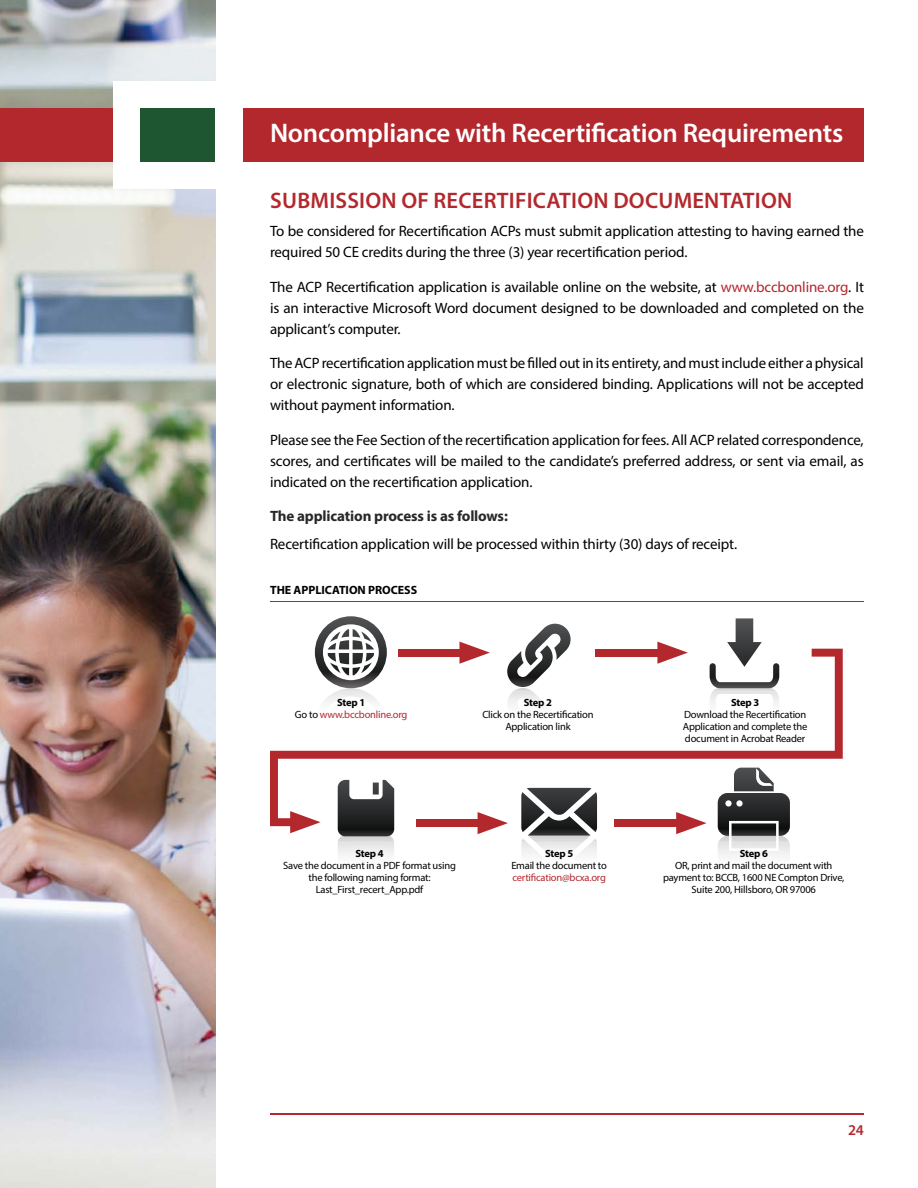
<style>
.page{position:relative;width:918px;height:1188px;background:#fff}
.page>*{position:absolute;margin:0;border:0;box-sizing:border-box;transform-origin:0 0}
.t1{font:600 27px "Myriad Pro";letter-spacing:-.01em;color:#fff}
.t2{font:600 22.5px "Myriad Pro";letter-spacing:.01em;color:#b3282d}
.t3{font:15px/21px "Myriad Pro";letter-spacing:-.01em;color:#000;text-align:justify}
.t4{font:700 15px "Myriad Pro";letter-spacing:-.01em;color:#292829}
.t5{font:600 15px "Myriad Pro";color:#b3282d}
.t6{font:700 12px "Myriad Pro";color:#000}
.t7{font:10.5px/12px "Myriad Pro";letter-spacing:-.02em;color:#000;text-align:center}
.t8{font:10.5px/12px "Myriad Pro";letter-spacing:-.02em;color:#b3282d;text-align:center}
.t9{font:700 10.5px "Myriad Pro";letter-spacing:-.025em;color:#000}
.s1{color:#b3282d}
.s2{font-weight:700;color:#000}
.s3{color:#000}
</style>
<div class="page">
<img style="left:0;top:0;width:216px;height:1188px">
<div style="left:0;top:108px;width:864px;height:54px;background:#b3282d"></div>
<div style="left:113px;top:81px;width:129px;height:108px;background:#fff"></div>
<div style="left:140px;top:108px;width:75px;height:54px;background:#1e5632"></div>
<hr style="left:270px;top:1114px;width:594px;height:1px;background:#b3282d">
<img style="left:315px;top:616px;width:72px;height:33px">
<img style="left:521px;top:826px;width:76px;height:17px">
<img style="left:725px;top:836px;width:64px;height:7px">
<img style="left:718px;top:826px;width:72px;height:10px">
<img style="left:338px;top:836px;width:56px;height:7px">
<img style="left:338px;top:826px;width:45px;height:10px">
<img style="left:525px;top:624px;width:46px;height:25px">
<img style="left:727px;top:618px;width:35px;height:31px">
<hr style="left:270px;top:601px;width:594px;height:1px;background:#b3282d">
<img style="left:521px;top:843px;width:76px;height:11px">
<img style="left:718px;top:843px;width:72px;height:12px">
<svg style="left:459px;top:642px;width:21px;height:7px"></svg>
<div style="left:416px;top:819px;width:74px;height:8px;background:#b3282d"></div>
<svg style="left:478px;top:826px;width:22px;height:8px"></svg>
<div style="left:615px;top:819px;width:74px;height:8px;background:#b3282d"></div>
<svg style="left:676px;top:826px;width:23px;height:8px"></svg>
<svg style="left:657px;top:642px;width:21px;height:7px"></svg>
<svg style="left:270px;top:649px;width:573px;height:177px"></svg>
<svg style="left:290px;top:811px;width:31px;height:22px"></svg>
<h1 class="t1" style="left:270px;top:116px;width:575px">Noncompliance with Recertification Requirements</h1>
<h2 class="t2" style="left:270px;top:186px;width:524px">SUBMISSION OF RECERTIFICATION DOCUMENTATION</h2>
<p class="t3" style="left:270px;top:220px;width:596px">To be considered for Recertification ACPs must submit application attesting to having earned the required 50 CE credits during the three (3) year recertification period.</p>
<p class="t3" style="left:270px;top:276px;width:595px">The ACP Recertification application is available online on the website, at <span class="s1">www.bccbonline.org</span>. It is an interactive Microsoft Word document designed to be downloaded and completed on the applicant’s computer.</p>
<p class="t3" style="left:270px;top:352px;width:595px">The ACP recertification application must be filled out in its entirety, and must include either a physical or electronic signature, both of which are considered binding. Applications will not be accepted without payment information.</p>
<p class="t3" style="left:270px;top:429px;width:595px">Please see the Fee Section of the recertification application for fees. All ACP related correspondence, scores, and certificates will be mailed to the candidate’s preferred address, or sent via email, as indicated on the recertification application.</p>
<p class="t4" style="left:270px;top:506px;width:239px">The application process is as follows:</p>
<p class="t3" style="left:270px;top:533px;width:469px">Recertification application will be processed within thirty (30) days of receipt.</p>
<p class="t6" style="left:270px;top:582px;width:149px">THE APPLICATION PROCESS</p>
<p class="t8" style="left:295px;top:696px;width:114px"><span class="s2">Step 1<br></span><span class="s3">Go to</span> www.bccbonline.org</p>
<p class="t9" style="left:524px;top:696px;width:30px">Step 2</p>
<p class="t7" style="left:482px;top:708px;width:113px">Click on the Recertification<br>Application link</p>
<p class="t9" style="left:356px;top:847px;width:30px">Step 4</p>
<p class="t7" style="left:283px;top:860px;width:174px">Save the document in a PDF format using the following naming format:<br>Last_First_recert_App.pdf</p>
<p class="t9" style="left:545px;top:847px;width:30px">Step 5</p>
<p class="t7" style="left:511px;top:860px;width:97px">Email the document to</p>
<p class="t8" style="left:512px;top:872px;width:95px">certification@bcxa.org</p>
<p class="t9" style="left:731px;top:696px;width:30px">Step 3</p>
<p class="t7" style="left:683px;top:708px;width:126px;text-align:justify">Download the Recertification Application and complete the document in Acrobat Reader</p>
<p class="t9" style="left:740px;top:847px;width:30px">Step 6</p>
<p class="t7" style="left:663px;top:860px;width:183px">OR, print and mail the document with payment to: BCCB, 1600 NE Compton Drive,<br>Suite 200, Hillsboro, OR 97006</p>
<p class="t5" style="left:848px;top:1120px;width:17px">24</p>
</div>
